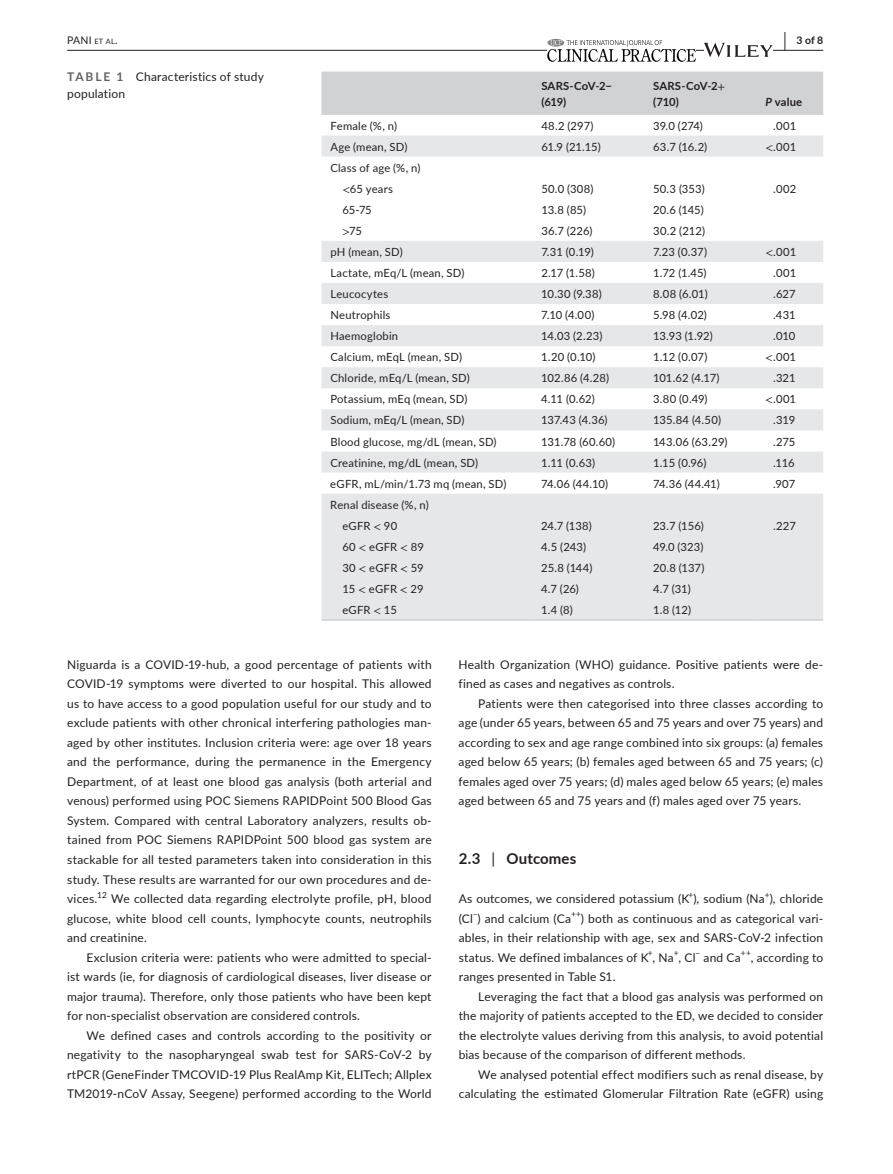
<style>
.page{position:relative;width:893px;height:1174px;background:#fff}
.page>*{position:absolute;margin:0;border:0;box-sizing:border-box;transform-origin:0 0}
.t1{font:700 19.5px "Lato";color:#231f20;scale:.48 1}
.t2{font:700 15px "Lato";letter-spacing:.01em;color:#231f20}
.t3{font:12px/19.5px "Lato";letter-spacing:.015em;color:#231f20;text-align:justify}
.t4{font:11.25px/21px "Lato";letter-spacing:.015em;color:#231f20}
.t5{font:700 11.25px/15.8px "Lato";letter-spacing:.015em;color:#231f20}
.t6{font:10.5px "Lato";color:#231f20}
.t7{font:700 10.5px "Lato";color:#231f20}
.s1{font-size:7.35px}
.s2{font-weight:700;color:#636366}
.s3{font-family:"STIX";font-weight:400}
.s4{font-style:italic}
.s5{font-family:"STIX"}
.s6{font-weight:400}
</style>
<div class="page">
<hr style="left:67px;top:50px;width:756px;height:1px;background:#231f20">
<svg style="left:547px;top:40px;width:149px;height:22px"></svg>
<svg style="left:704px;top:43px;width:69px;height:14px"></svg>
<div style="left:321px;top:72px;width:502px;height:43px;background:#d1d2d4"></div>
<svg style="left:321px;top:135px;width:502px;height:484px;fill:#e6e7e9"></svg>
<hr style="left:321px;top:619px;width:211px;height:2px;background:#d1d2d4">
<hr style="left:532px;top:619px;width:112px;height:2px;background:#d1d2d4">
<hr style="left:644px;top:619px;width:112px;height:2px;background:#d1d2d4">
<hr style="left:756px;top:619px;width:67px;height:2px;background:#d1d2d4">
<h1 class="t1" style="left:784px;top:25px;width:7px">|</h1>
<p class="t6" style="left:67px;top:33px;width:52px">PANI <span class="s1">et al</span>.</p>
<p class="t7" style="left:796px;top:33px;width:28px">3 of 8</p>
<p class="t3" style="left:67px;top:68px;width:198px;line-height:16.5px"><span class="s2">TABLE 1</span> Characteristics of study population</p>
<p class="t5" style="left:541px;top:77px;width:72px">SARS-CoV-2− (619)</p>
<p class="t5" style="left:653px;top:77px;width:73px">SARS-CoV-2<span class="s3">+ </span>(710)</p>
<p class="t5" style="left:765px;top:93px;width:38px"><span class="s4">P</span> value</p>
<p class="t4" style="left:330px;top:114px;width:68px">Female (%, n)</p>
<p class="t4" style="left:541px;top:114px;width:54px">48.2 (297)</p>
<p class="t4" style="left:653px;top:114px;width:51px">39.0 (274)</p>
<p class="t4" style="left:773px;top:114px;width:25px">.001</p>
<p class="t4" style="left:330px;top:135px;width:79px">Age (mean, SD)</p>
<p class="t4" style="left:541px;top:135px;width:61px">61.9 (21.15)</p>
<p class="t4" style="left:653px;top:135px;width:56px">63.7 (16.2)</p>
<p class="t4" style="left:765px;top:135px;width:32px"><span class="s5">&lt;</span>.001</p>
<p class="t4" style="left:342px;top:157px;width:79px;text-indent:-12px">Class of age (%, n) <span class="s5">&lt;</span>65 years</p>
<p class="t4" style="left:541px;top:178px;width:54px">50.0 (308)</p>
<p class="t4" style="left:653px;top:178px;width:53px">50.3 (353)</p>
<p class="t4" style="left:773px;top:178px;width:25px">.002</p>
<p class="t4" style="left:342px;top:199px;width:31px">65-75</p>
<p class="t4" style="left:541px;top:199px;width:46px">13.8 (85)</p>
<p class="t4" style="left:653px;top:199px;width:52px">20.6 (145)</p>
<p class="t4" style="left:342px;top:220px;width:21px"><span class="s5">&gt;</span>75</p>
<p class="t4" style="left:541px;top:220px;width:53px">36.7 (226)</p>
<p class="t4" style="left:653px;top:220px;width:53px">30.2 (212)</p>
<p class="t4" style="left:330px;top:241px;width:74px">pH (mean, SD)</p>
<p class="t4" style="left:541px;top:241px;width:54px">7.31 (0.19)</p>
<p class="t4" style="left:653px;top:241px;width:55px">7.23 (0.37)</p>
<p class="t4" style="left:765px;top:241px;width:32px"><span class="s5">&lt;</span>.001</p>
<p class="t4" style="left:330px;top:262px;width:136px">Lactate, mEq/L (mean, SD)</p>
<p class="t4" style="left:541px;top:262px;width:55px">2.17 (1.58)</p>
<p class="t4" style="left:653px;top:262px;width:55px">1.72 (1.45)</p>
<p class="t4" style="left:773px;top:262px;width:25px">.001</p>
<p class="t4" style="left:330px;top:283px;width:59px">Leucocytes</p>
<p class="t4" style="left:541px;top:283px;width:62px">10.30 (9.38)</p>
<p class="t4" style="left:653px;top:283px;width:56px">8.08 (6.01)</p>
<p class="t4" style="left:773px;top:283px;width:24px">.627</p>
<p class="t4" style="left:330px;top:304px;width:61px">Neutrophils</p>
<p class="t4" style="left:541px;top:304px;width:55px">7.10 (4.00)</p>
<p class="t4" style="left:653px;top:304px;width:55px">5.98 (4.02)</p>
<p class="t4" style="left:773px;top:304px;width:24px">.431</p>
<p class="t4" style="left:330px;top:325px;width:69px">Haemoglobin</p>
<p class="t4" style="left:541px;top:325px;width:63px">14.03 (2.23)</p>
<p class="t4" style="left:653px;top:325px;width:61px">13.93 (1.92)</p>
<p class="t4" style="left:773px;top:325px;width:24px">.010</p>
<p class="t4" style="left:330px;top:346px;width:133px">Calcium, mEqL (mean, SD)</p>
<p class="t4" style="left:541px;top:346px;width:56px">1.20 (0.10)</p>
<p class="t4" style="left:653px;top:346px;width:56px">1.12 (0.07)</p>
<p class="t4" style="left:765px;top:346px;width:32px"><span class="s5">&lt;</span>.001</p>
<p class="t4" style="left:330px;top:367px;width:141px">Chloride, mEq/L (mean, SD)</p>
<p class="t4" style="left:541px;top:367px;width:69px">102.86 (4.28)</p>
<p class="t4" style="left:653px;top:367px;width:68px">101.62 (4.17)</p>
<p class="t4" style="left:773px;top:367px;width:24px">.321</p>
<p class="t4" style="left:330px;top:388px;width:139px">Potassium, mEq (mean, SD)</p>
<p class="t4" style="left:541px;top:388px;width:55px">4.11 (0.62)</p>
<p class="t4" style="left:653px;top:388px;width:56px">3.80 (0.49)</p>
<p class="t4" style="left:765px;top:388px;width:32px"><span class="s5">&lt;</span>.001</p>
<p class="t4" style="left:330px;top:409px;width:136px">Sodium, mEq/L (mean, SD)</p>
<p class="t4" style="left:541px;top:409px;width:68px">137.43 (4.36)</p>
<p class="t4" style="left:653px;top:409px;width:69px">135.84 (4.50)</p>
<p class="t4" style="left:773px;top:409px;width:24px">.319</p>
<p class="t4" style="left:330px;top:430px;width:168px">Blood glucose, mg/dL (mean, SD)</p>
<p class="t4" style="left:541px;top:430px;width:76px">131.78 (60.60)</p>
<p class="t4" style="left:653px;top:430px;width:76px">143.06 (63.29)</p>
<p class="t4" style="left:773px;top:430px;width:24px">.275</p>
<p class="t4" style="left:330px;top:451px;width:149px">Creatinine, mg/dL (mean, SD)</p>
<p class="t4" style="left:541px;top:451px;width:55px">1.11 (0.63)</p>
<p class="t4" style="left:653px;top:451px;width:55px">1.15 (0.96)</p>
<p class="t4" style="left:773px;top:451px;width:23px">.116</p>
<p class="t4" style="left:330px;top:472px;width:178px">eGFR, mL/min/1.73 mq (mean, SD)</p>
<p class="t4" style="left:541px;top:472px;width:68px">74.06 (44.10)</p>
<p class="t4" style="left:653px;top:472px;width:68px">74.36 (44.41)</p>
<p class="t4" style="left:773px;top:472px;width:24px">.907</p>
<p class="t4" style="left:342px;top:494px;width:88px;text-indent:-12px">Renal disease (%, n) eGFR <span class="s5">&lt;</span> 90</p>
<p class="t4" style="left:541px;top:515px;width:52px">24.7 (138)</p>
<p class="t4" style="left:653px;top:515px;width:52px">23.7 (156)</p>
<p class="t4" style="left:773px;top:515px;width:24px">.227</p>
<p class="t4" style="left:342px;top:536px;width:83px">60 <span class="s5">&lt;</span> eGFR <span class="s5">&lt;</span> 89</p>
<p class="t4" style="left:541px;top:536px;width:46px">4.5 (243)</p>
<p class="t4" style="left:653px;top:536px;width:52px">49.0 (323)</p>
<p class="t4" style="left:342px;top:557px;width:83px">30 <span class="s5">&lt;</span> eGFR <span class="s5">&lt;</span> 59</p>
<p class="t4" style="left:541px;top:557px;width:53px">25.8 (144)</p>
<p class="t4" style="left:653px;top:557px;width:53px">20.8 (137)</p>
<p class="t4" style="left:342px;top:578px;width:83px">15 <span class="s5">&lt;</span> eGFR <span class="s5">&lt;</span> 29</p>
<p class="t4" style="left:541px;top:578px;width:39px">4.7 (26)</p>
<p class="t4" style="left:653px;top:578px;width:39px">4.7 (31)</p>
<p class="t4" style="left:342px;top:599px;width:56px">eGFR <span class="s5">&lt;</span> 15</p>
<p class="t4" style="left:541px;top:599px;width:33px">1.4 (8)</p>
<p class="t4" style="left:653px;top:599px;width:40px">1.8 (12)</p>
<p class="t3" style="left:67px;top:654px;width:366px">Niguarda is a COVID-19-hub, a good percentage of patients with COVID-19 symptoms were diverted to our hospital. This allowed us to have access to a good population useful for our study and to exclude patients with other chronical interfering pathologies man&shy;aged by other institutes. Inclusion criteria were: age over 18 years and the performance, during the permanence in the Emergency Department, of at least one blood gas analysis (both arterial and venous) performed using POC Siemens RAPIDPoint 500 Blood Gas System. Compared with central Laboratory analyzers, results ob&shy;tained from POC Siemens RAPIDPoint 500 blood gas system are stackable for all tested parameters taken into consideration in this study. These results are warranted for our own procedures and de&shy;vices.<sup>12</sup> We collected data regarding electrolyte profile, pH, blood glucose, white blood cell counts, lymphocyte counts, neutrophils and creatinine.</p>
<p class="t3" style="left:67px;top:947px;width:366px;text-indent:20px">Exclusion criteria were: patients who were admitted to special&shy;ist wards (ie, for diagnosis of cardiological diseases, liver disease or major trauma). Therefore, only those patients who have been kept for non-specialist observation are considered controls.</p>
<p class="t3" style="left:67px;top:1025px;width:366px;text-indent:20px">We defined cases and controls according to the positivity or negativity to the nasopharyngeal swab test for SARS-CoV-2 by rtPCR (GeneFinder TMCOVID-19 Plus RealAmp Kit, ELITech; Allplex TM2019-nCoV Assay, Seegene) performed according to the World</p>
<p class="t3" style="left:459px;top:654px;width:366px">Health Organization (WHO) guidance. Positive patients were de&shy;fined as cases and negatives as controls.</p>
<p class="t3" style="left:459px;top:693px;width:366px;text-indent:20px">Patients were then categorised into three classes according to age (under 65 years, between 65 and 75 years and over 75 years) and according to sex and age range combined into six groups: (a) females aged below 65 years; (b) females aged between 65 and 75 years; (c) females aged over 75 years; (d) males aged below 65 years; (e) males aged between 65 and 75 years and (f) males aged over 75 years.</p>
<p class="t2" style="left:459px;top:847px;width:119px">2.3 <span class="s6">|</span> Outcomes</p>
<p class="t3" style="left:459px;top:888px;width:366px">As outcomes, we considered potassium (K<sup>+</sup>), sodium (Na<sup>+</sup>), chloride (Cl<sup>−</sup>) and calcium (Ca<sup>++</sup>) both as continuous and as categorical vari&shy;ables, in their relationship with age, sex and SARS-CoV-2 infection status. We defined imbalances of K<sup>+</sup>, Na<sup>+</sup>, Cl<sup>−</sup> and Ca<sup>++</sup>, according to ranges presented in Table S1.</p>
<p class="t3" style="left:459px;top:986px;width:366px;text-indent:20px">Leveraging the fact that a blood gas analysis was performed on the majority of patients accepted to the ED, we decided to consider the electrolyte values deriving from this analysis, to avoid potential bias because of the comparison of different methods.</p>
<p class="t3" style="left:459px;top:1064px;width:366px;text-align:right">We analysed potential effect modifiers such as renal disease, by calculating the estimated Glomerular Filtration Rate (eGFR) using</p>
</div>
